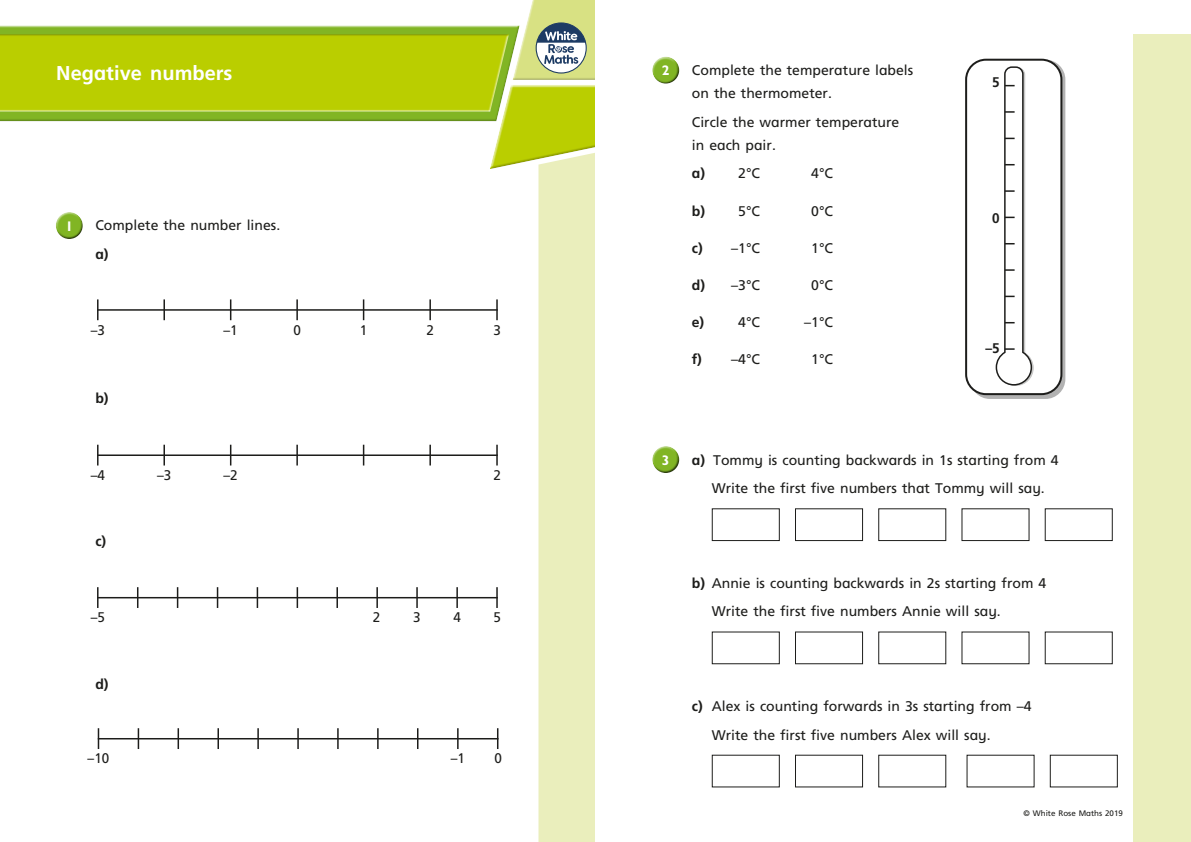
<style>
.page{position:relative;width:1191px;height:842px;background:#fff}
.page>*{position:absolute;margin:0;border:0;box-sizing:border-box;transform-origin:0 0}
.t1{font:700 20px "Frutiger Inf";color:#fff}
.t2{font:14px/28.7px "Frutiger Inf";color:#1d1d1b}
.t3{font:14px "Frutiger Inf";color:#1d1d1b;scale:.96 1}
.t4{font:700 14px "Frutiger Inf";color:#1d1d1b}
.t5{font:700 14px "Frutiger Inf";color:#1d1d1b;scale:.96 1}
.t6{font:700 14px "Gill Infant";color:#fff}
.t7{font:8px "Frutiger Inf";color:#1d1d1b}
.s1{font-weight:700}
</style>
<div class="page">
<svg style="left:0;top:0;width:595px;height:169px"></svg>
<svg style="left:538px;top:144px;width:57px;height:698px;background:#e9eebb"></svg>
<div style="left:55px;top:211px;width:28px;height:22px;background:#fff;opacity:.75"></div>
<div style="left:55px;top:216px;width:29px;height:24px;background:#1d1d1b;opacity:.75"></div>
<div style="left:1133px;top:34px;width:58px;height:808px;background:#eaeebc"></div>
<hr style="left:98px;top:309px;width:399px;height:2px;background:#1d1d1b">
<svg style="left:429px;top:300px;width:2px;height:19px"></svg>
<svg style="left:97px;top:300px;width:1px;height:19px"></svg>
<svg style="left:163px;top:300px;width:2px;height:19px"></svg>
<svg style="left:230px;top:300px;width:1px;height:19px"></svg>
<svg style="left:296px;top:300px;width:2px;height:19px"></svg>
<svg style="left:363px;top:300px;width:1px;height:19px"></svg>
<svg style="left:496px;top:300px;width:2px;height:19px"></svg>
<hr style="left:98px;top:454px;width:399px;height:2px;background:#1d1d1b">
<hr style="left:429px;top:445px;width:2px;height:20px;background:#1d1d1b">
<hr style="left:97px;top:445px;width:2px;height:20px;background:#1d1d1b">
<hr style="left:163px;top:445px;width:2px;height:20px;background:#1d1d1b">
<svg style="left:230px;top:445px;width:1px;height:20px"></svg>
<hr style="left:296px;top:445px;width:2px;height:20px;background:#1d1d1b">
<svg style="left:363px;top:445px;width:1px;height:20px"></svg>
<hr style="left:496px;top:445px;width:2px;height:20px;background:#1d1d1b">
<hr style="left:98px;top:597px;width:399px;height:1px;background:#1d1d1b">
<svg style="left:496px;top:588px;width:2px;height:19px"></svg>
<svg style="left:97px;top:588px;width:2px;height:19px"></svg>
<svg style="left:177px;top:588px;width:1px;height:19px"></svg>
<svg style="left:257px;top:588px;width:1px;height:19px"></svg>
<svg style="left:336px;top:588px;width:2px;height:19px"></svg>
<svg style="left:416px;top:588px;width:2px;height:19px"></svg>
<svg style="left:456px;top:588px;width:2px;height:19px"></svg>
<svg style="left:137px;top:588px;width:1px;height:19px"></svg>
<svg style="left:217px;top:588px;width:1px;height:19px"></svg>
<svg style="left:297px;top:588px;width:1px;height:19px"></svg>
<svg style="left:376px;top:588px;width:2px;height:19px"></svg>
<hr style="left:99px;top:738px;width:399px;height:1px;background:#1d1d1b">
<svg style="left:497px;top:729px;width:1px;height:19px"></svg>
<svg style="left:98px;top:729px;width:1px;height:19px"></svg>
<svg style="left:177px;top:729px;width:2px;height:19px"></svg>
<svg style="left:257px;top:729px;width:2px;height:19px"></svg>
<svg style="left:337px;top:729px;width:2px;height:19px"></svg>
<svg style="left:417px;top:729px;width:1px;height:19px"></svg>
<svg style="left:457px;top:729px;width:1px;height:19px"></svg>
<svg style="left:138px;top:729px;width:1px;height:19px"></svg>
<svg style="left:217px;top:729px;width:2px;height:19px"></svg>
<svg style="left:297px;top:729px;width:2px;height:19px"></svg>
<svg style="left:377px;top:729px;width:1px;height:19px"></svg>
<div style="left:652px;top:56px;width:28px;height:22px;background:#fff;opacity:.75"></div>
<div style="left:652px;top:61px;width:29px;height:24px;background:#1d1d1b;opacity:.75"></div>
<div style="left:652px;top:445px;width:28px;height:22px;background:#fff;opacity:.75"></div>
<div style="left:652px;top:450px;width:29px;height:24px;background:#1d1d1b;opacity:.75"></div>
<div style="left:711px;top:508px;width:69px;height:33px;border:1px solid #1d1d1b"></div>
<div style="left:795px;top:508px;width:68px;height:33px;border:1px solid #1d1d1b"></div>
<div style="left:878px;top:508px;width:68px;height:33px;border:1px solid #1d1d1b"></div>
<div style="left:961px;top:508px;width:68px;height:33px;border:1px solid #1d1d1b"></div>
<div style="left:1044px;top:508px;width:68px;height:33px;border:1px solid #1d1d1b"></div>
<div style="left:711px;top:631px;width:69px;height:33px;border:1px solid #1d1d1b"></div>
<div style="left:795px;top:631px;width:68px;height:33px;border:1px solid #1d1d1b"></div>
<div style="left:878px;top:631px;width:68px;height:33px;border:1px solid #1d1d1b"></div>
<div style="left:961px;top:631px;width:68px;height:33px;border:1px solid #1d1d1b"></div>
<div style="left:1044px;top:631px;width:68px;height:33px;border:1px solid #1d1d1b"></div>
<div style="left:711px;top:755px;width:69px;height:32px;border:1px solid #1d1d1b"></div>
<div style="left:795px;top:755px;width:68px;height:32px;border:1px solid #1d1d1b"></div>
<svg style="left:970px;top:60px;width:95px;height:339px"></svg>
<div style="left:966px;top:60px;width:95px;height:334px;background:#fff;border-radius:20px"></div>
<div style="left:965px;top:59px;width:97px;height:336px;border:2px solid #1d1d1b;border-radius:20px"></div>
<svg style="left:995px;top:66px;width:39px;height:320px"></svg>
<h1 class="t1" style="left:56px;top:62px;width:178px">Negative numbers</h1>
<p class="t6" style="left:65px;top:218px;width:9px">1</p>
<p class="t2" style="left:95px;top:211px;width:186px">Complete the number lines.</p>
<p class="t4" style="left:95px;top:246px;width:15px">a)</p>
<p class="t3" style="left:91px;top:321px;width:16px">–3</p>
<p class="t3" style="left:224px;top:321px;width:16px">–1</p>
<p class="t3" style="left:293px;top:321px;width:9px">0</p>
<p class="t3" style="left:360px;top:321px;width:9px">1</p>
<p class="t3" style="left:426px;top:321px;width:9px">2</p>
<p class="t3" style="left:493px;top:321px;width:9px">3</p>
<p class="t4" style="left:95px;top:389px;width:15px">b)</p>
<p class="t3" style="left:91px;top:467px;width:16px">–4</p>
<p class="t3" style="left:157px;top:467px;width:16px">–3</p>
<p class="t3" style="left:224px;top:467px;width:16px">–2</p>
<p class="t3" style="left:493px;top:467px;width:9px">2</p>
<p class="t4" style="left:95px;top:533px;width:12px">c)</p>
<p class="t3" style="left:91px;top:609px;width:16px">–5</p>
<p class="t3" style="left:373px;top:609px;width:9px">2</p>
<p class="t3" style="left:413px;top:609px;width:9px">3</p>
<p class="t3" style="left:453px;top:609px;width:9px">4</p>
<p class="t3" style="left:493px;top:609px;width:9px">5</p>
<p class="t4" style="left:95px;top:676px;width:15px">d)</p>
<p class="t3" style="left:88px;top:750px;width:24px">–10</p>
<p class="t3" style="left:451px;top:750px;width:16px">–1</p>
<p class="t3" style="left:494px;top:750px;width:9px">0</p>
<p class="t6" style="left:662px;top:62px;width:9px">2</p>
<p class="t2" style="left:692px;top:59px;width:223px;line-height:23px">Complete the temperature labels on the thermometer.</p>
<p class="t2" style="left:692px;top:110px;width:209px;line-height:23px">Circle the warmer temperature in each pair.</p>
<p class="t2" style="left:692px;top:159px;width:70px"><span class="s1">a)</span> 2°C</p>
<p class="t2" style="left:811px;top:159px;width:23px">4°C</p>
<p class="t2" style="left:692px;top:196px;width:70px"><span class="s1">b)</span> 5°C</p>
<p class="t2" style="left:811px;top:196px;width:23px">0°C</p>
<p class="t2" style="left:692px;top:233px;width:70px"><span class="s1">c)</span> –1°C</p>
<p class="t2" style="left:811px;top:233px;width:23px">1°C</p>
<p class="t2" style="left:692px;top:271px;width:70px"><span class="s1">d)</span> –3°C</p>
<p class="t2" style="left:811px;top:271px;width:23px">0°C</p>
<p class="t4" style="left:692px;top:314px;width:14px">e)</p>
<p class="t2" style="left:738px;top:308px;width:23px">4°C</p>
<p class="t2" style="left:804px;top:308px;width:30px">–1°C</p>
<p class="t2" style="left:692px;top:345px;width:70px"><span class="s1">f)</span> –4°C</p>
<p class="t2" style="left:811px;top:345px;width:23px">1°C</p>
<p class="t5" style="left:992px;top:74px;width:9px">5</p>
<p class="t5" style="left:992px;top:210px;width:9px">0</p>
<p class="t5" style="left:985px;top:340px;width:16px">–5</p>
<p class="t6" style="left:662px;top:452px;width:9px">3</p>
<p class="t2" style="left:692px;top:445px;width:368px;text-align:center"><span class="s1">a)</span> Tommy is counting backwards in 1s starting from 4<br>Write the first five numbers that Tommy will say.</p>
<p class="t2" style="left:711px;top:568px;width:336px;text-indent:-20px"><span class="s1">b)</span> Annie is counting backwards in 2s starting from 4<br>Write the first five numbers Annie will say.</p>
<p class="t2" style="left:711px;top:691px;width:321px;text-indent:-20px"><span class="s1">c)</span> Alex is counting forwards in 3s starting from –4<br>Write the first five numbers Alex will say.</p>
<p class="t7" style="left:1023px;top:809px;width:101px">© White Rose Maths 2019</p>
</div>
